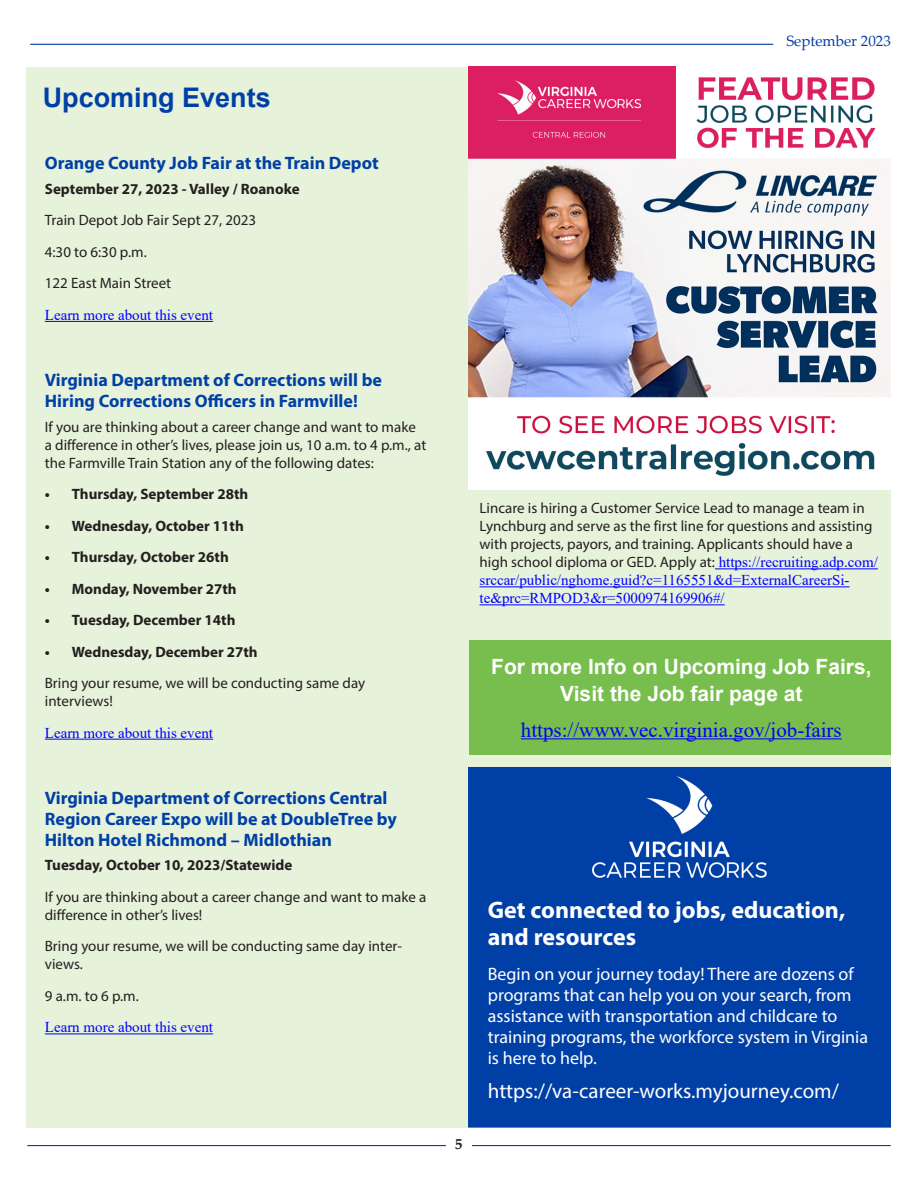
<style>
.page{position:relative;width:918px;height:1188px;background:#fff}
.page>*{position:absolute;margin:0;border:0;box-sizing:border-box;transform-origin:0 0}
.Headers{font:700 27px "Arial";color:#0040a6}
.Text{font:700 24px/27px "Myriad Pro";color:#fff}
.Headers-2{font:700 21px "Arial";color:#fff}
.Headers-3{font:21px "Times New Roman";color:#00f}
.Text-2{font:21px "Myriad Pro";color:#fff}
.Sub_header_blue{font:700 18px/21px "Myriad Pro";color:#0040a6}
.Text-3{font:18px/21px "Myriad Pro";color:#fff}
.Text-4{font:15px/18px "Myriad Pro";color:#231f20}
.Text-5{font:700 15px "Myriad Pro";color:#231f20}
.Text-6{font:15px "Times New Roman";color:#00f}
.t1{font:15px "Palatino Linotype";color:#0040a6}
.t2{font:700 15px "Palatino Linotype";color:#231f20}
.s1{font-family:"Times New Roman";color:#00f}
</style>
<div class="page">
<hr style="left:30px;top:44px;width:743px;height:1px;background:#0040a6">
<hr style="left:472px;top:1145px;width:419px;height:1px;background:#0040a6">
<hr style="left:27px;top:1145px;width:419px;height:1px;background:#0040a6">
<div style="left:27px;top:67px;width:864px;height:1060px;background:#e7f2db"></div>
<div style="left:469px;top:640px;width:422px;height:115px;background:#77be4e"></div>
<hr style="left:521px;top:738px;width:321px;height:1px;background:#00f">
<hr style="left:45px;top:321px;width:168px;height:1px;background:#00f">
<hr style="left:45px;top:739px;width:168px;height:1px;background:#00f">
<hr style="left:45px;top:1034px;width:168px;height:1px;background:#00f">
<img style="left:469px;top:67px;width:422px;height:422px">
<hr style="left:715px;top:569px;width:163px;height:1px;background:#00f">
<hr style="left:480px;top:587px;width:370px;height:1px;background:#00f">
<hr style="left:480px;top:605px;width:245px;height:1px;background:#00f">
<div style="left:468px;top:767px;width:423px;height:360px;background:#0040a6"></div>
<img style="left:593px;top:777px;width:173px;height:101px">
<p class="Headers" style="left:43px;top:78px;width:230px">Upcoming Events</p>
<p class="Sub_header_blue" style="left:45px;top:152px;width:335px">Orange County Job Fair at the Train Depot</p>
<p class="Text-5" style="left:45px;top:179px;width:256px">September 27, 2023 - Valley / Roanoke</p>
<p class="Text-4" style="left:45px;top:211px;width:213px">Train Depot Job Fair Sept 27, 2023</p>
<p class="Text-4" style="left:45px;top:243px;width:103px">4:30 to 6:30 p.m.</p>
<p class="Text-4" style="left:45px;top:274px;width:128px">122 East Main Street</p>
<p class="Text-6" style="left:45px;top:304px;width:170px">Learn more about this event</p>
<p class="Sub_header_blue" style="left:45px;top:369px;width:339px">Virginia Department of Corrections will be<br>Hiring Corrections Officers in Farmville!</p>
<p class="Text-4" style="left:45px;top:417px;width:383px">If you are thinking about a career change and want to make a difference in other’s lives, please join us, 10 a.m. to 4 p.m., at the Farmville Train Station any of the following dates:</p>
<p class="Text-5" style="left:45px;top:484px;width:205px">• Thursday, September 28th</p>
<p class="Text-5" style="left:45px;top:516px;width:200px">• Wednesday, October 11th</p>
<p class="Text-5" style="left:45px;top:547px;width:185px">• Thursday, October 26th</p>
<p class="Text-5" style="left:45px;top:579px;width:193px">• Monday, November 27th</p>
<p class="Text-5" style="left:45px;top:610px;width:192px">• Tuesday, December 14th</p>
<p class="Text-5" style="left:45px;top:642px;width:214px">• Wednesday, December 27th</p>
<p class="Text-4" style="left:45px;top:674px;width:322px">Bring your resume, we will be conducting same day interviews!</p>
<p class="Text-6" style="left:45px;top:722px;width:170px">Learn more about this event</p>
<p class="Sub_header_blue" style="left:45px;top:786px;width:354px">Virginia Department of Corrections Central<br>Region Career Expo will be at DoubleTree by<br>Hilton Hotel Richmond – Midlothian</p>
<p class="Text-5" style="left:45px;top:855px;width:249px">Tuesday, October 10, 2023/Statewide</p>
<p class="Text-4" style="left:45px;top:888px;width:383px">If you are thinking about a career change and want to make a difference in other’s lives!</p>
<p class="Text-4" style="left:45px;top:937px;width:359px">Bring your resume, we will be conducting same day inter&shy;views.</p>
<p class="Text-4" style="left:45px;top:987px;width:96px">9 a.m. to 6 p.m.</p>
<p class="Text-6" style="left:45px;top:1017px;width:170px">Learn more about this event</p>
<p class="t1" style="left:786px;top:30px;width:106px">September 2023</p>
<p class="Text-4" style="left:480px;top:499px;width:400px">Lincare is hiring a Customer Service Lead to manage a team in Lynchburg and serve as the first line for questions and assisting with projects, payors, and training. Applicants should have a high school diploma or GED. Apply at: <span class="s1">https://recruiting.adp.com/ srccar/public/nghome.guid?c=1165551&amp;d=ExternalCareerSi&shy;te&amp;prc=RMPOD3&amp;r=5000974169906#/</span></p>
<p class="Headers-2" style="left:491px;top:651px;width:382px">For more Info on Upcoming Job Fairs,</p>
<p class="Headers-2" style="left:560px;top:678px;width:244px">Visit the Job fair page at</p>
<p class="Headers-3" style="left:521px;top:715px;width:322px">https://www.vec.virginia.gov/job-fairs</p>
<p class="t2" style="left:455px;top:1134px;width:9px">5</p>
<p class="Text" style="left:488px;top:896px;width:359px">Get connected to jobs, education, and resources</p>
<p class="Text-3" style="left:488px;top:963px;width:382px">Begin on your journey today! There are dozens of programs that can help you on your search, from assistance with transportation and childcare to training programs, the workforce system in Virginia is here to help.</p>
<p class="Text-2" style="left:488px;top:1078px;width:353px">https://va-career-works.myjourney.com/</p>
</div>
